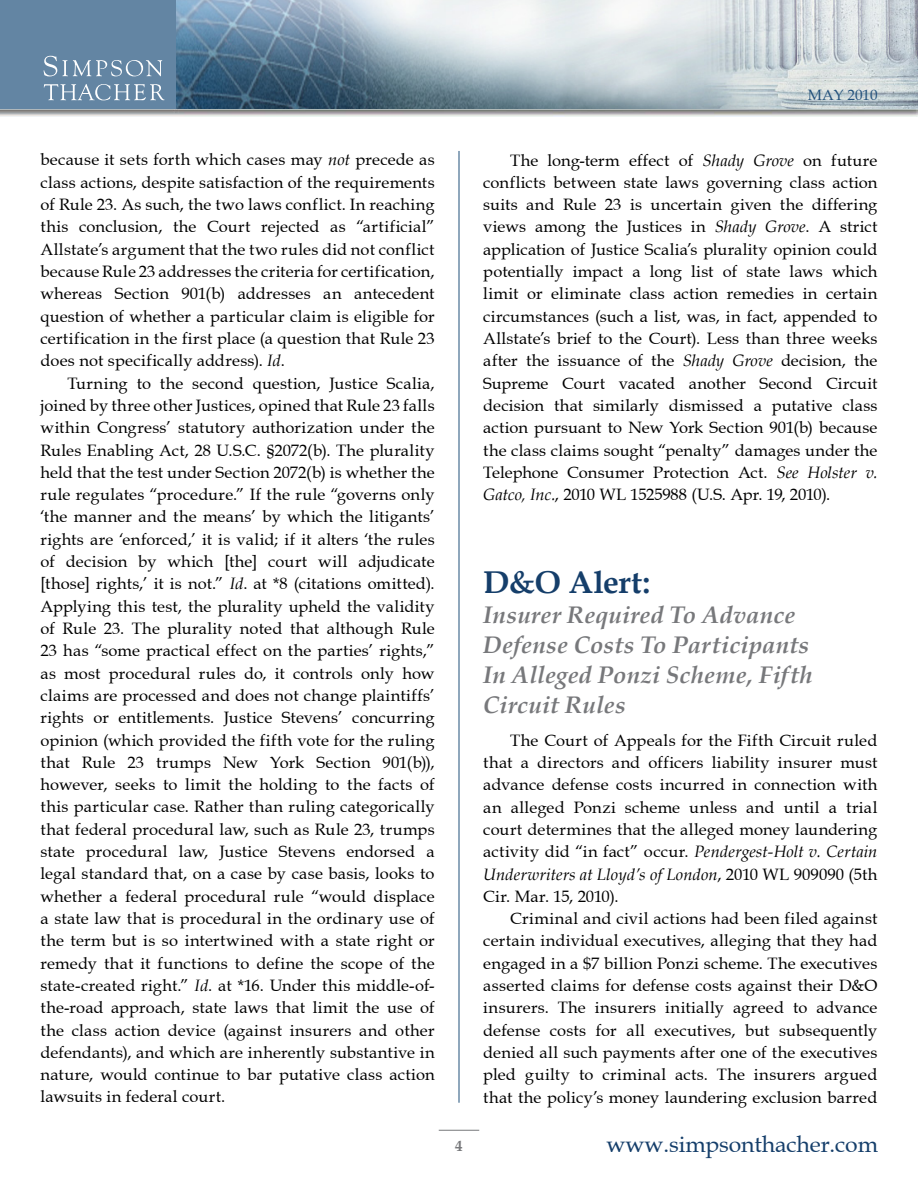
<style>
.page{position:relative;width:918px;height:1188px;background:#fff}
.page>*{position:absolute;margin:0;border:0;box-sizing:border-box;transform-origin:0 0}
.t1{font:700 31.5px "Book Antiqua";letter-spacing:.005em;color:#153e6a}
.t2{font:italic 700 24px/30px "Book Antiqua";letter-spacing:.005em;color:#77787b}
.t3{font:22.95px "Book Antiqua";letter-spacing:-.005em;color:#153e6a}
.t4{font:16.5px/22.4px "Book Antiqua";letter-spacing:.005em;color:#000;text-align:justify}
.t5{font:15px "Book Antiqua";color:#21507b}
.t6{font:700 15px "Book Antiqua";color:#77787b}
.s1{font-style:italic}
</style>
<div class="page">
<img style="left:177px;top:0;width:741px;height:109px">
<div style="left:0;top:0;width:176px;height:109px;background:#6385a3"></div>
<svg style="left:44px;top:56px;width:118px;height:20px"></svg>
<svg style="left:44px;top:84px;width:121px;height:16px"></svg>
<hr style="left:459px;top:151px;width:1px;height:952px;background:#21507b">
<hr style="left:439px;top:1130px;width:40px;height:1px;background:#77787b">
<p class="t5" style="left:808px;top:86px;width:71px">MAY 2010</p>
<p class="t4" style="left:41px;top:149px;width:396px">because it sets forth which cases may <span class="s1">not</span> precede as class actions, despite satisfaction of the requirements of Rule 23. As such, the two laws conflict. In reaching this conclusion, the Court rejected as “artificial” Allstate’s argument that the two rules did not conflict because Rule 23 addresses the criteria for certification, whereas Section 901(b) addresses an antecedent question of whether a particular claim is eligible for certification in the first place (a question that Rule 23 does not specifically address). <span class="s1">Id</span>.</p>
<p class="t4" style="left:41px;top:372px;width:396px;text-indent:27px">Turning to the second question, Justice Scalia, joined by three other Justices, opined that Rule 23 falls within Congress’ statutory authorization under the Rules Enabling Act, 28 U.S.C. §2072(b). The plurality held that the test under Section 2072(b) is whether the rule regulates “procedure.” If the rule “governs only ‘the manner and the means’ by which the litigants’ rights are ‘enforced,’ it is valid; if it alters ‘the rules of decision by which [the] court will adjudicate [those] rights,’ it is not.” <span class="s1">Id</span>. at *8 (citations omitted).<br>Applying this test, the plurality upheld the validity of Rule 23. The plurality noted that although Rule 23 has “some practical effect on the parties’ rights,” as most procedural rules do, it controls only how claims are processed and does not change plaintiffs’ rights or entitlements. Justice Stevens’ concurring opinion (which provided the fifth vote for the ruling that Rule 23 trumps New York Section 901(b)), however, seeks to limit the holding to the facts of this particular case. Rather than ruling categorically that federal procedural law, such as Rule 23, trumps state procedural law, Justice Stevens endorsed a legal standard that, on a case by case basis, looks to whether a federal procedural rule “would displace a state law that is procedural in the ordinary use of the term but is so intertwined with a state right or remedy that it functions to define the scope of the state-created right.” <span class="s1">Id</span>. at *16. Under this middle-of&shy;the-road approach, state laws that limit the use of the class action device (against insurers and other defendants), and which are inherently substantive in nature, would continue to bar putative class action lawsuits in federal court.</p>
<p class="t6" style="left:455px;top:1136px;width:9px">4</p>
<p class="t4" style="left:483px;top:149px;width:396px;text-indent:27px">The long-term effect of <span class="s1">Shady Grove</span> on future conflicts between state laws governing class action suits and Rule 23 is uncertain given the differing views among the Justices in <span class="s1">Shady Grove</span>. A strict application of Justice Scalia’s plurality opinion could potentially impact a long list of state laws which limit or eliminate class action remedies in certain circumstances (such a list, was, in fact, appended to Allstate’s brief to the Court). Less than three weeks after the issuance of the <span class="s1">Shady Grove</span> decision, the Supreme Court vacated another Second Circuit decision that similarly dismissed a putative class action pursuant to New York Section 901(b) because the class claims sought “penalty” damages under the Telephone Consumer Protection Act. <span class="s1">See Holster v.<br>Gatco, Inc.</span>, 2010 WL 1525988 (U.S. Apr. 19, 2010).</p>
<h1 class="t1" style="left:483px;top:561px;width:168px">D&amp;O Alert:</h1>
<h2 class="t2" style="left:483px;top:600px;width:331px">Insurer Required To Advance<br>Defense Costs To Participants<br>In Alleged Ponzi Scheme, Fifth<br>Circuit Rules</h2>
<p class="t4" style="left:483px;top:729px;width:396px;text-indent:27px">The Court of Appeals for the Fifth Circuit ruled that a directors and officers liability insurer must advance defense costs incurred in connection with an alleged Ponzi scheme unless and until a trial court determines that the alleged money laundering activity did “in fact” occur. <span class="s1">Pendergest-Holt v. Certain Underwriters at Lloyd’s of London</span>, 2010 WL 909090 (5th Cir. Mar. 15, 2010).</p>
<p class="t4" style="left:483px;top:907px;width:396px;text-indent:27px">Criminal and civil actions had been filed against certain individual executives, alleging that they had engaged in a $7 billion Ponzi scheme. The executives asserted claims for defense costs against their D&amp;O insurers. The insurers initially agreed to advance defense costs for all executives, but subsequently denied all such payments after one of the executives pled guilty to criminal acts. The insurers argued that the policy’s money laundering exclusion barred</p>
<h3 class="t3" style="left:607px;top:1130px;width:273px">www.simpsonthacher.com</h3>
</div>
